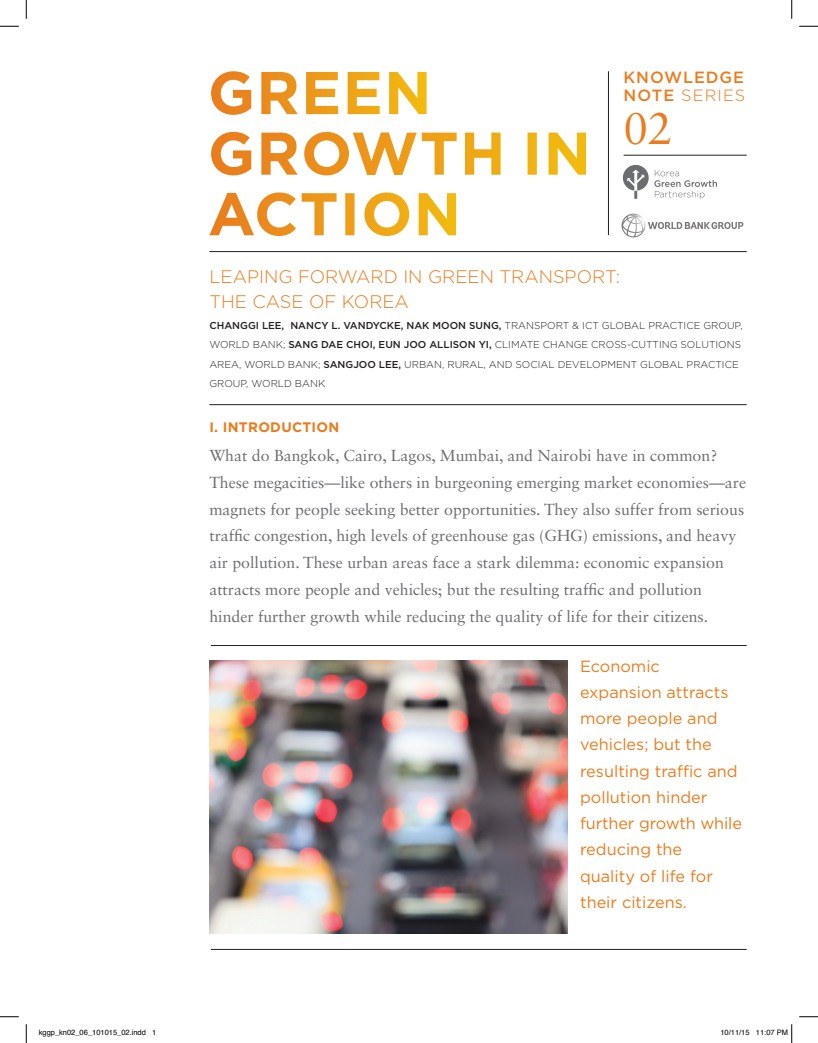
<style>
.page{position:relative;width:818px;height:1043px;background:#fff}
.page>*{position:absolute;margin:0;border:0;box-sizing:border-box;transform-origin:0 0}
.t1{font:44.5px "Sabon LT Std";color:#ea7c1d}
.t2{font:300 18.12px/25px "Gotham";color:#ea7c1d}
.t3{font:16.25px/26.2px "Gotham";color:#ea7c1d}
.t4{font:500 16.25px/18.1px "Gotham";letter-spacing:.055em;color:#ea7c1d}
.t5{font:16px/26.9px "Sabon LT Std";color:#6c6d70}
.t6{font:700 13.75px "Gotham";letter-spacing:.02em;color:#ea7c1d}
.t7{font:300 10px/19.4px "Gotham";color:#231f20}
.t8{font:7.5px "Helvetica";color:#000}
.s1{font-weight:300}
.s2{font-weight:500}
</style>
<div class="page">
<hr style="left:608px;top:71px;width:1px;height:164px;background:#231f20">
<hr style="left:623px;top:155px;width:123px;height:1px;background:#231f20">
<svg style="left:622px;top:165px;width:26px;height:34px"></svg>
<svg style="left:654px;top:170px;width:63px;height:29px"></svg>
<svg style="left:209px;top:192px;width:247px;height:44px"></svg>
<svg style="left:211px;top:132px;width:375px;height:43px"></svg>
<svg style="left:211px;top:71px;width:215px;height:44px"></svg>
<hr style="left:209px;top:251px;width:537px;height:1px;background:#231f20">
<hr style="left:209px;top:404px;width:537px;height:1px;background:#231f20">
<hr style="left:211px;top:949px;width:535px;height:1px;background:#231f20">
<hr style="left:211px;top:645px;width:535px;height:1px;background:#231f20">
<img style="left:209px;top:660px;width:358px;height:273px">
<svg style="left:621px;top:213px;width:122px;height:24px"></svg>
<svg style="left:0;top:25px;width:19px;height:2px"></svg>
<svg style="left:799px;top:25px;width:19px;height:2px"></svg>
<svg style="left:0;top:1016px;width:19px;height:1px"></svg>
<svg style="left:799px;top:1016px;width:19px;height:1px"></svg>
<svg style="left:25px;top:0;width:2px;height:19px"></svg>
<svg style="left:25px;top:1024px;width:2px;height:18px"></svg>
<svg style="left:791px;top:0;width:1px;height:19px"></svg>
<svg style="left:791px;top:1024px;width:1px;height:18px"></svg>
<p class="t4" style="left:623px;top:67px;width:123px">KNOWLEDGE<br>NOTE <span class="s1">SERIES</span></p>
<h1 class="t1" style="left:623px;top:102px;width:50px">02</h1>
<p class="t2" style="left:209px;top:263px;width:412px">LEAPING FORWARD IN GREEN TRANSPORT:<br>THE CASE OF KOREA</p>
<p class="t7" style="left:209px;top:316px;width:534px"><span class="s2">CHANGGI LEE, NANCY L. VANDYCKE, NAK MOON SUNG,</span> TRANSPORT &amp; ICT GLOBAL PRACTICE GROUP, WORLD BANK; <span class="s2">SANG DAE CHOI, EUN JOO ALLISON YI,</span> CLIMATE CHANGE CROSS-CUTTING SOLUTIONS AREA, WORLD BANK; <span class="s2">SANGJOO LEE,</span> URBAN, RURAL, AND SOCIAL DEVELOPMENT GLOBAL PRACTICE GROUP, WORLD BANK</p>
<p class="t6" style="left:209px;top:419px;width:131px">I. INTRODUCTION</p>
<p class="t5" style="left:209px;top:441px;width:538px">What do Bangkok, Cairo, Lagos, Mumbai, and Nairobi have in common?<br>These megacities—like others in burgeoning emerging market economies—are magnets for people seeking better opportunities. They also suffer from serious traffic congestion, high levels of greenhouse gas (GHG) emissions, and heavy air pollution. These urban areas face a stark dilemma: economic expansion attracts more people and vehicles; but the resulting traffic and pollution hinder further growth while reducing the quality of life for their citizens.</p>
<p class="t3" style="left:580px;top:652px;width:163px">Economic expansion attracts more people and vehicles; but the resulting traffic and pollution hinder further growth while reducing the<br>quality of life for their citizens.</p>
<p class="t8" style="left:39px;top:1027px;width:119px">kggp_kn02_06_101015_02.indd 1</p>
<p class="t8" style="left:720px;top:1027px;width:69px">10/11/15 11:07 PM</p>
</div>
